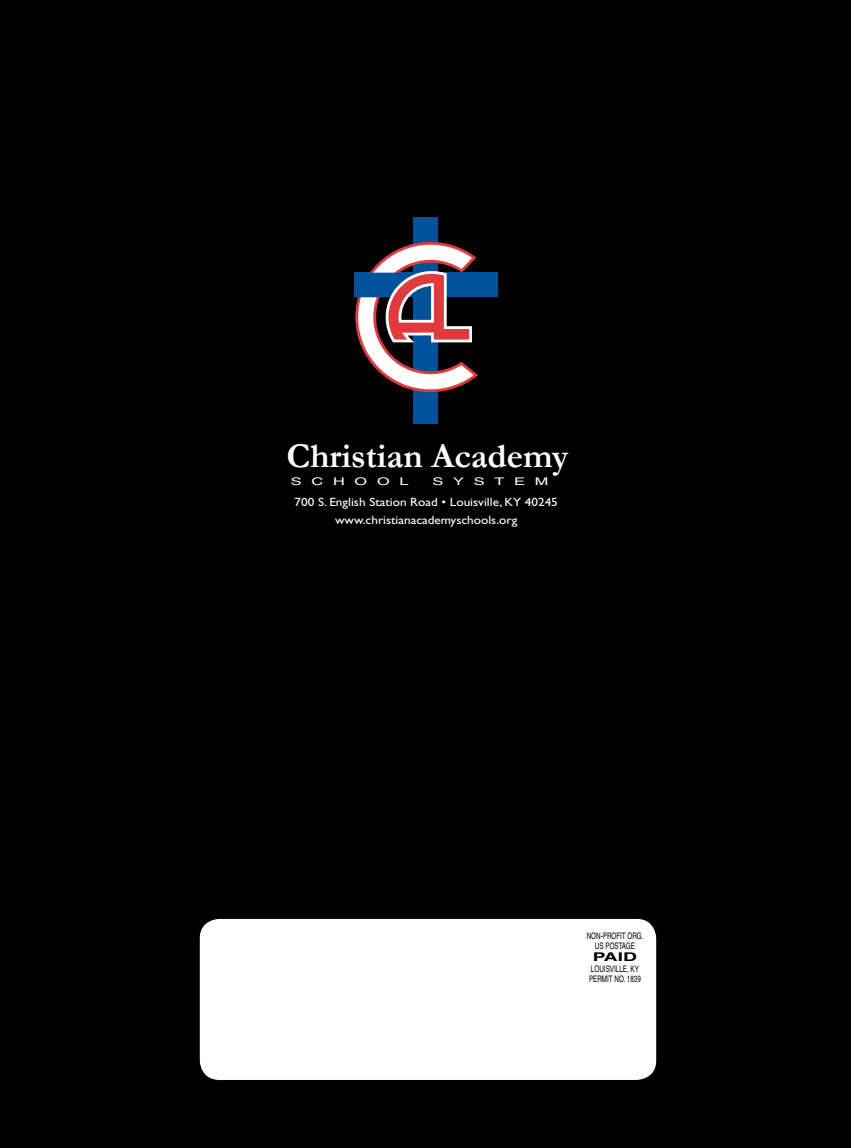
<style>
.page{position:relative;width:851px;height:1148px;background:#fff}
.page>*{position:absolute;margin:0;border:0;box-sizing:border-box;transform-origin:0 0}
.t1{font:700 34.95px "Garamond";color:#fff}
.t2{font:12px/17.9px "Gill Sans";color:#fff;text-align:center;scale:1.1 1}
.t3{font:700 12px "Helvetica";color:#000;scale:1.6 1}
.t4{font:10.5px "Helvetica";color:#fff;scale:1.55 1}
.t5{font:9px/10.5px "Helvetica";color:#000;scale:.7 1}
</style>
<div class="page">
<div style="left:0;top:0;width:850px;height:1148px;background:#000"></div>
<div style="left:413px;top:217px;width:25px;height:206px;background:#00539b"></div>
<div style="left:354px;top:273px;width:144px;height:24px;background:#00539b"></div>
<svg style="left:354px;top:240px;width:126px;height:153px"></svg>
<div style="left:199px;top:918px;width:457px;height:162px;background:#fff;border-radius:20px"></div>
<div style="left:199px;top:918px;width:457px;height:162px;border:1px solid #000;border-radius:20px"></div>
<h1 class="t1" style="left:286px;top:435px;width:283px">Christian Academy</h1>
<p class="t4" style="left:291px;top:475px;width:27px">S CHOOL</p>
<p class="t4" style="left:432px;top:475px;width:14px">SYSTEM</p>
<p class="t2" style="left:294px;top:493px;width:241px">700 S. English Station Road • Louisville, KY 40245 www.christianacademyschools.org</p>
<p class="t5" style="left:586px;top:930px;width:36px">NON-PROFIT</p>
<p class="t5" style="left:595px;top:930px;width:71px;text-indent:33px">ORG.<br>US POSTAGE</p>
<p class="t3" style="left:593px;top:949px;width:29px">PAID</p>
<p class="t5" style="left:589px;top:963px;width:76px">LOUISVILLE, KY<br>PERMIT NO. 1839</p>
</div>
